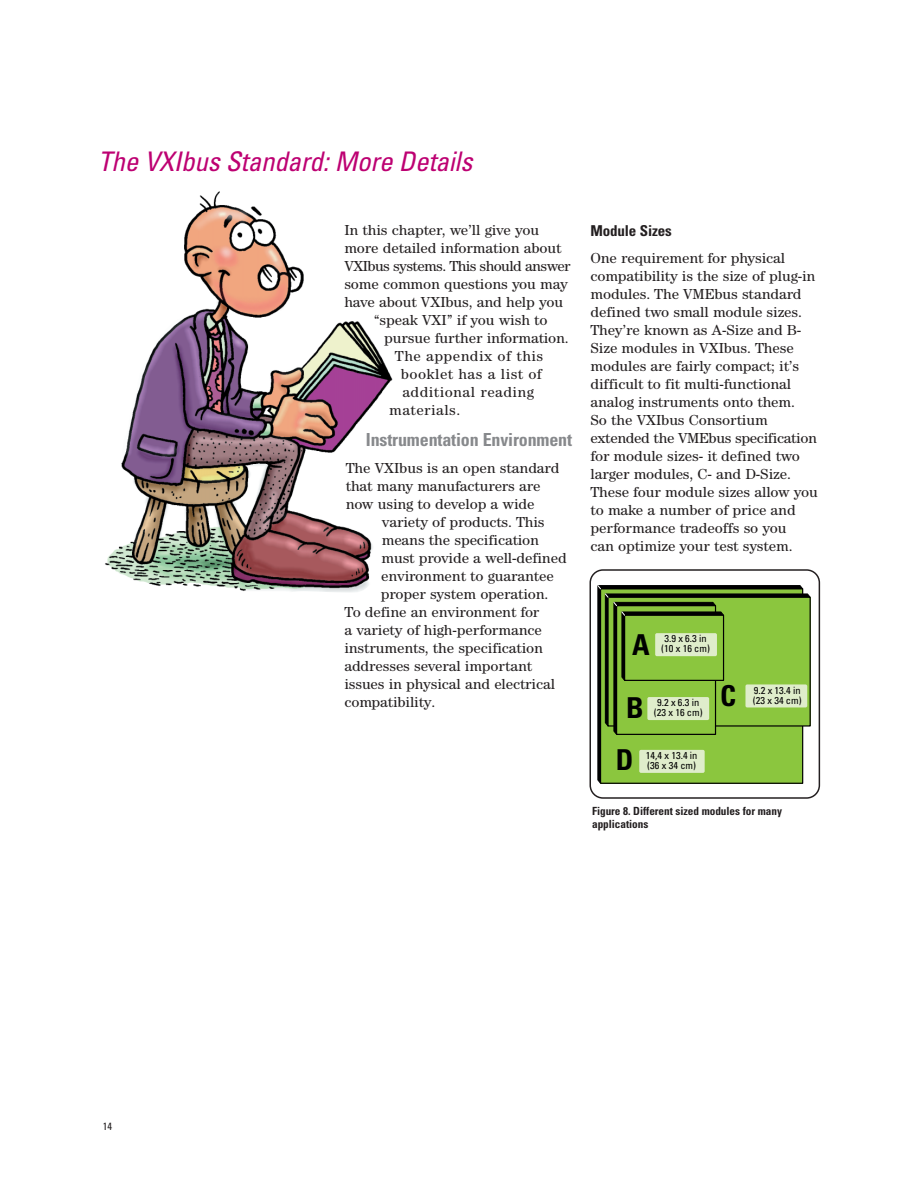
<style>
.page{position:relative;width:918px;height:1188px;background:#fff}
.page>*{position:absolute;margin:0;border:0;box-sizing:border-box;transform-origin:0 0}
.t1{font:700 condensed 28.8px "Univers";color:#000}
.t2{font:italic condensed 27px "Univers";letter-spacing:-.01em;color:#bd0172}
.t3{font:700 condensed 18px "Univers";letter-spacing:-.01em;color:#87898c}
.t4{font:15px/18px "Agilent Century ITC";letter-spacing:-.01em;color:#231f20}
.t5{font:15px "Agilent Century ITC";letter-spacing:.025em;color:#231f20}
.t6{font:15px "Agilent Century ITC";letter-spacing:-.045em;color:#231f20}
.t7{font:700 condensed 15px "Univers";letter-spacing:-.01em;color:#231f20}
.t8{font:700 condensed 11.25px/13.5px "Univers";letter-spacing:-.005em;color:#231f20}
.t9{font:condensed 10.5px "Univers";color:#231f20}
.t10{font:condensed 10.05px/10.1px "Univers";color:#000;text-align:center;scale:1.05 1}
</style>
<div class="page">
<img style="left:105px;top:210px;width:288px;height:382px">
<svg style="left:590px;top:569px;width:230px;height:230px"></svg>
<h2 class="t2" style="left:98px;top:151px;width:376px">The VXIbus Standard: More Details</h2>
<p class="t4" style="left:344px;top:222px;width:196px">In this chapter, we’ll give you</p>
<p class="t4" style="left:344px;top:240px;width:219px">more detailed information about</p>
<p class="t6" style="left:344px;top:260px;width:228px">VXIbus systems. This should answer</p>
<p class="t4" style="left:344px;top:276px;width:225px">some common questions you may</p>
<p class="t4" style="left:344px;top:294px;width:220px">have about VXIbus, and help you</p>
<p class="t4" style="left:374px;top:312px;width:176px">“speak VXI” if you wish to</p>
<p class="t4" style="left:384px;top:330px;width:186px">pursue further information.</p>
<p class="t5" style="left:395px;top:350px;width:150px">The appendix of this</p>
<p class="t5" style="left:401px;top:368px;width:143px">booklet has a list of</p>
<p class="t5" style="left:402px;top:386px;width:133px">additional reading</p>
<p class="t5" style="left:389px;top:404px;width:73px">materials.</p>
<p class="t3" style="left:366px;top:433px;width:208px">Instrumentation Environment</p>
<p class="t4" style="left:346px;top:460px;width:215px">The VXIbus is an open standard that many manufacturers are now using to develop a wide</p>
<p class="t4" style="left:382px;top:514px;width:164px">variety of products. This</p>
<p class="t4" style="left:382px;top:532px;width:159px">means the specification</p>
<p class="t4" style="left:381px;top:550px;width:187px">must provide a well-defined</p>
<p class="t4" style="left:381px;top:568px;width:174px">environment to guarantee</p>
<p class="t4" style="left:381px;top:586px;width:169px">proper system operation.</p>
<p class="t4" style="left:344px;top:604px;width:197px">To define an environment for</p>
<p class="t4" style="left:344px;top:622px;width:199px">a variety of high-performance</p>
<p class="t4" style="left:344px;top:640px;width:200px">instruments, the specification</p>
<p class="t4" style="left:344px;top:658px;width:189px">addresses several important</p>
<p class="t4" style="left:344px;top:676px;width:212px">issues in physical and electrical</p>
<p class="t4" style="left:344px;top:694px;width:92px">compatibility.</p>
<p class="t7" style="left:591px;top:225px;width:83px">Module Sizes</p>
<p class="t4" style="left:591px;top:250px;width:229px">One requirement for physical compatibility is the size of plug-in modules. The VMEbus standard defined two small module sizes.<br>They’re known as A-Size and B-<br>Size modules in VXIbus. These modules are fairly compact; it’s difficult to fit multi-functional analog instruments onto them.<br>So the VXIbus Consortium extended the VMEbus specification for module sizes- it defined two larger modules, C- and D-Size.<br>These four module sizes allow you to make a number of price and performance tradeoffs so you<br>can optimize your test system.</p>
<h1 class="t1" style="left:632px;top:635px;width:19px">A</h1>
<p class="t10" style="left:661px;top:635px;width:48px">3.9 x 6.3 in (10 x 16 cm)</p>
<h1 class="t1" style="left:720px;top:686px;width:18px">C</h1>
<p class="t10" style="left:754px;top:686px;width:46px">9.2 x 13.4 in</p>
<p class="t10" style="left:657px;top:698px;width:42px">9.2 x 6.3 in</p>
<p class="t10" style="left:753px;top:696px;width:48px">(23 x 34 cm)</p>
<p class="t10" style="left:654px;top:708px;width:48px">(23 x 16 cm)</p>
<p class="t10" style="left:646px;top:752px;width:51px;text-align:left">14,4 x 13.4 in (36 x 34 cm)</p>
<h1 class="t1" style="left:626px;top:698px;width:19px">B</h1>
<h1 class="t1" style="left:616px;top:749px;width:19px">D</h1>
<p class="t8" style="left:592px;top:805px;width:192px">Figure 8. Different sized modules for many applications</p>
<p class="t9" style="left:103px;top:1122px;width:11px">14</p>
</div>
